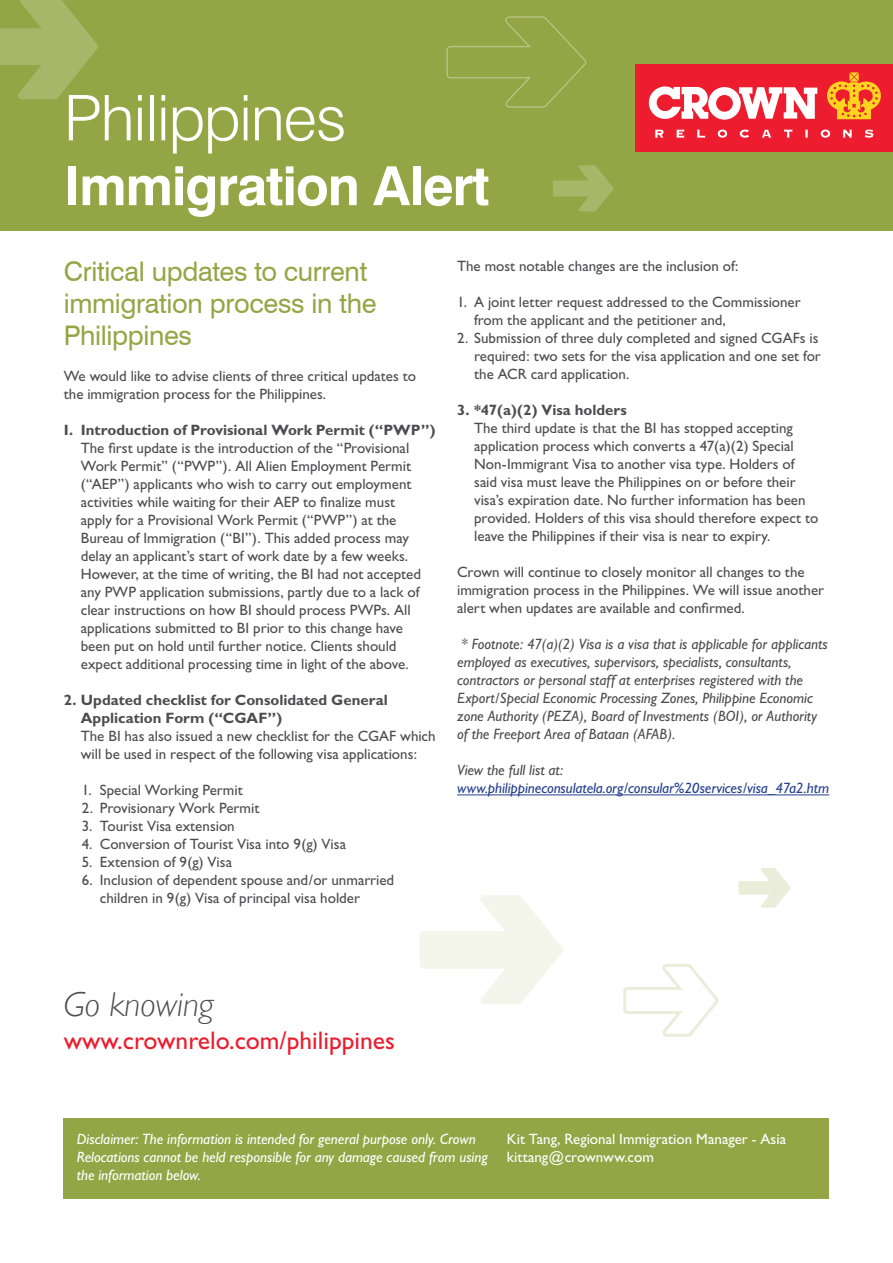
<style>
.page{position:relative;width:893px;height:1263px;background:#fff}
.page>*{position:absolute;margin:0;border:0;box-sizing:border-box;transform-origin:0 0}
.t1{font:63px "Swiss 721 Light BT";letter-spacing:-.02em;color:#fff}
.t2{font:700 54px "Swiss 721 BT";letter-spacing:-.02em;color:#fff}
.t3{font:italic 300 34.5px "Gill Sans";color:#4d4d4f}
.t4{font:27px/32.4px "Swiss 721 BT";letter-spacing:-.01em;color:#94a545}
.t5{font:25.5px "Gill Sans";color:#ed1c2e}
.t6{font:15px/18px "Gill Sans";color:#4d4d4f}
.t7{font:italic 15px/18px "Gill Sans";color:#4d4d4f}
.t8{font:italic 15px/18px "Gill Sans";letter-spacing:-.005em;color:#fff}
.t9{font:700 15px/18px "Gill Sans";color:#4d4d4f}
.t10{font:italic 15px "Gill Sans";letter-spacing:-.005em;color:#25408f}
.t11{font:15px/18px "Gill Sans";color:#fff}
</style>
<div class="page">
<div style="left:0;top:0;width:893px;height:230px;background:#94a545"></div>
<svg style="left:553px;top:165px;width:60px;height:46px"></svg>
<svg style="left:0;top:0;width:98px;height:99px"></svg>
<svg style="left:446px;top:16px;width:141px;height:92px"></svg>
<div style="left:635px;top:64px;width:258px;height:87px;background:#ed1c2e"></div>
<svg style="left:649px;top:86px;width:168px;height:34px"></svg>
<svg style="left:676px;top:129px;width:8px;height:9px"></svg>
<svg style="left:697px;top:130px;width:8px;height:8px"></svg>
<svg style="left:718px;top:130px;width:9px;height:8px"></svg>
<svg style="left:865px;top:130px;width:8px;height:8px"></svg>
<svg style="left:762px;top:130px;width:9px;height:8px"></svg>
<svg style="left:784px;top:129px;width:8px;height:9px"></svg>
<svg style="left:805px;top:130px;width:3px;height:8px"></svg>
<svg style="left:740px;top:130px;width:9px;height:8px"></svg>
<svg style="left:821px;top:130px;width:9px;height:8px"></svg>
<svg style="left:843px;top:130px;width:9px;height:8px"></svg>
<svg style="left:655px;top:130px;width:9px;height:8px"></svg>
<svg style="left:827px;top:72px;width:54px;height:47px"></svg>
<div style="left:64px;top:1118px;width:765px;height:81px;background:#94a545"></div>
<svg style="left:420px;top:895px;width:143px;height:109px"></svg>
<svg style="left:738px;top:868px;width:53px;height:40px"></svg>
<svg style="left:623px;top:964px;width:96px;height:73px"></svg>
<hr style="left:457px;top:794px;width:372px;height:1px;background:#25408f">
<h1 class="t1" style="left:64px;top:80px;width:284px">Philippines</h1>
<h2 class="t2" style="left:64px;top:153px;width:427px">Immigration Alert</h2>
<h3 class="t4" style="left:64px;top:255px;width:314px">Critical updates to current immigration process in the<br>Philippines</h3>
<p class="t6" style="left:64px;top:367px;width:354px">We would like to advise clients of three critical updates to the immigration process for the Philippines.</p>
<p class="t9" style="left:64px;top:421px;width:373px">I. Introduction of Provisional Work Permit (“PWP”)</p>
<p class="t6" style="left:81px;top:439px;width:342px">The first update is the introduction of the “Provisional Work Permit” (“PWP”). All Alien Employment Permit (“AEP”) applicants who wish to carry out employment activities while waiting for their AEP to finalize must apply for a Provisional Work Permit (“PWP”) at the Bureau of Immigration (“BI”). This added process may delay an applicant’s start of work date by a few weeks.<br>However, at the time of writing, the BI had not accepted any PWP application submissions, partly due to a lack of clear instructions on how BI should process PWPs. All applications submitted to BI prior to this change have been put on hold until further notice. Clients should expect additional processing time in light of the above.</p>
<p class="t9" style="left:81px;top:691px;width:309px;text-indent:-17px">2. Updated checklist for Consolidated General<br>Application Form (“CGAF”)</p>
<p class="t6" style="left:81px;top:727px;width:356px">The BI has also issued a new checklist for the CGAF which will be used in respect of the following visa applications:</p>
<p class="t6" style="left:82px;top:781px;width:162px">1. Special Working Permit</p>
<p class="t6" style="left:82px;top:799px;width:179px">2. Provisionary Work Permit</p>
<p class="t6" style="left:82px;top:817px;width:154px">3. Tourist Visa extension</p>
<p class="t6" style="left:82px;top:835px;width:266px">4. Conversion of Tourist Visa into 9(g) Visa</p>
<p class="t6" style="left:82px;top:853px;width:152px">5. Extension of 9(g) Visa</p>
<p class="t6" style="left:100px;top:871px;width:296px;text-indent:-18px">6. Inclusion of dependent spouse and/or unmarried children in 9(g) Visa of principal visa holder</p>
<p class="t6" style="left:457px;top:257px;width:283px">The most notable changes are the inclusion of:</p>
<p class="t6" style="left:474px;top:293px;width:328px;text-indent:-17px">1. A joint letter request addressed to the Commissioner from the applicant and the petitioner and,</p>
<p class="t6" style="left:474px;top:329px;width:348px;text-indent:-17px">2. Submission of three duly completed and signed CGAFs is required: two sets for the visa application and one set for the ACR card application.</p>
<p class="t9" style="left:457px;top:401px;width:171px">3. *47(a)(2) Visa holders</p>
<p class="t6" style="left:474px;top:419px;width:346px">The third update is that the BI has stopped accepting application process which converts a 47(a)(2) Special Non-Immigrant Visa to another visa type. Holders of said visa must leave the Philippines on or before their visa’s expiration date. No further information has been provided. Holders of this visa should therefore expect to leave the Philippines if their visa is near to expiry.</p>
<p class="t6" style="left:457px;top:563px;width:368px">Crown will continue to closely monitor all changes to the immigration process in the Philippines. We will issue another alert when updates are available and confirmed.</p>
<p class="t7" style="left:457px;top:635px;width:372px">* Footnote: 47(a)(2) Visa is a visa that is applicable for applicants employed as executives, supervisors, specialists, consultants, contractors or personal staff at enterprises registered with the Export/Special Economic Processing Zones, Philippine Economic zone Authority (PEZA), Board of Investments (BOI), or Authority of the Freeport Area of Bataan (AFAB).</p>
<p class="t7" style="left:457px;top:761px;width:108px">View the full list at:</p>
<p class="t10" style="left:457px;top:780px;width:374px">www.philippineconsulatela.org/consular%20services/visa_47a2.htm</p>
<h3 class="t3" style="left:64px;top:984px;width:151px">Go knowing</h3>
<h3 class="t5" style="left:64px;top:1026px;width:333px">www.crownrelo.com/philippines</h3>
<p class="t8" style="left:77px;top:1130px;width:412px">Disclaimer: The information is intended for general purpose only. Crown<br>Relocations cannot be held responsible for any damage caused from using the information below.</p>
<p class="t11" style="left:507px;top:1130px;width:281px">Kit Tang, Regional Immigration Manager - Asia kittang@crownww.com</p>
</div>
